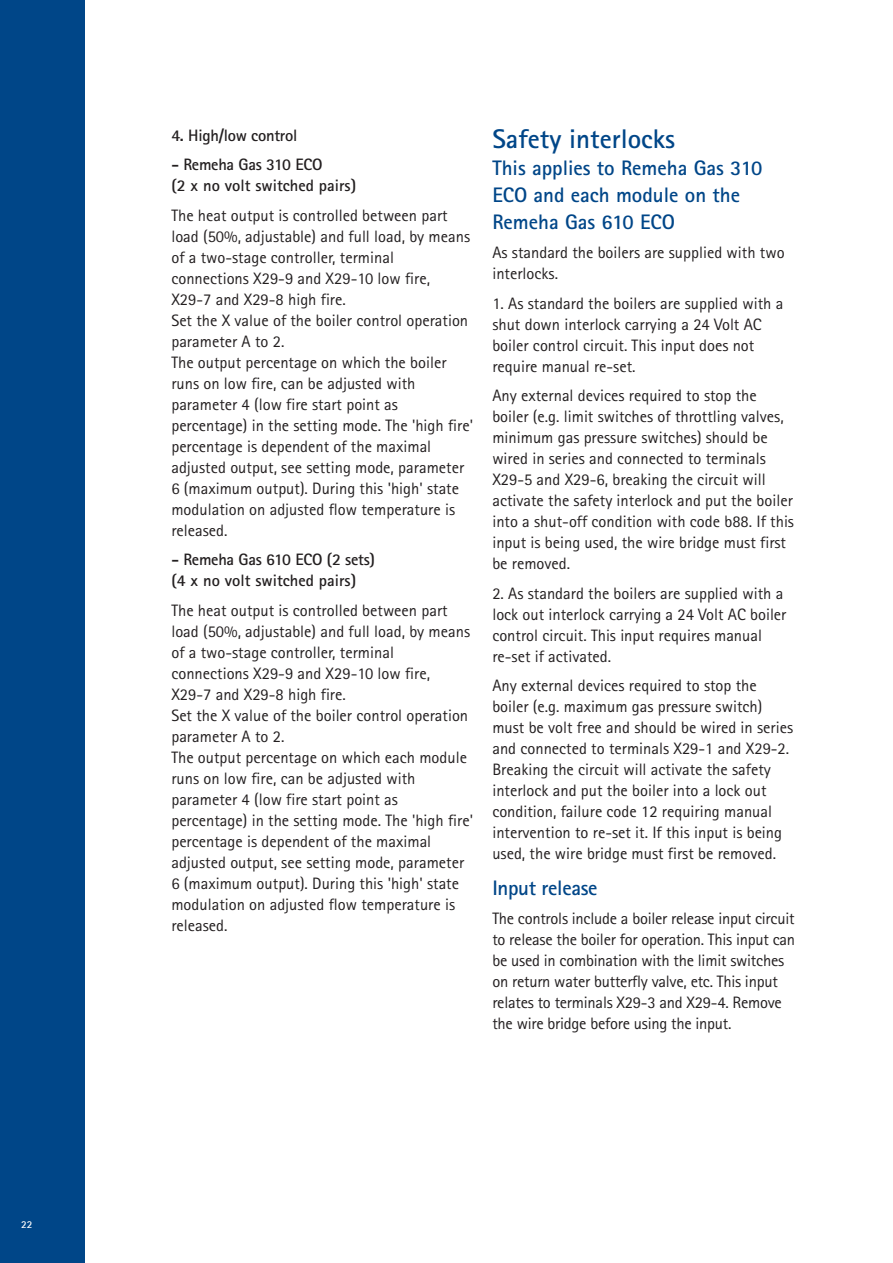
<style>
.page{position:relative;width:893px;height:1263px;background:#fff}
.page>*{position:absolute;margin:0;border:0;box-sizing:border-box;transform-origin:0 0}
.t1{font:700 27px "Rotis Sans Serif";color:#004688}
.t2{font:700 21px/27px "Rotis Sans Serif";color:#004688}
.t3{font:16.5px/21px "Rotis Sans Serif";color:#231f20}
.t4{font:700 16.5px/21px "Rotis Sans Serif";letter-spacing:-.015em;color:#231f20}
.t5{font:700 10.5px "Rotis Sans Serif";color:#fff}
</style>
<div class="page">
<div style="left:0;top:0;width:85px;height:1263px;background:#004688"></div>
<p class="t5" style="left:21px;top:1220px;width:13px">22</p>
<p class="t4" style="left:171px;top:126px;width:127px">4. High/low control</p>
<p class="t4" style="left:171px;top:156px;width:186px">- Remeha Gas 310 ECO<br>(2 x no volt switched pairs)</p>
<p class="t3" style="left:171px;top:206px;width:303px">The heat output is controlled between part load (50%, adjustable) and full load, by means of a two-stage controller, terminal connections X29-9 and X29-10 low fire, X29-7 and X29-8 high fire.<br>Set the X value of the boiler control operation parameter A to 2.<br>The output percentage on which the boiler runs on low fire, can be adjusted with parameter 4 (low fire start point as percentage) in the setting mode. The 'high fire' percentage is dependent of the maximal adjusted output, see setting mode, parameter 6 (maximum output). During this 'high' state modulation on adjusted flow temperature is released.</p>
<p class="t4" style="left:171px;top:551px;width:205px">- Remeha Gas 610 ECO (2 sets) (4 x no volt switched pairs)</p>
<p class="t3" style="left:171px;top:601px;width:303px">The heat output is controlled between part load (50%, adjustable) and full load, by means of a two-stage controller, terminal connections X29-9 and X29-10 low fire, X29-7 and X29-8 high fire.<br>Set the X value of the boiler control operation parameter A to 2.<br>The output percentage on which each module runs on low fire, can be adjusted with parameter 4 (low fire start point as percentage) in the setting mode. The 'high fire' percentage is dependent of the maximal adjusted output, see setting mode, parameter 6 (maximum output). During this 'high' state modulation on adjusted flow temperature is released.</p>
<h1 class="t1" style="left:492px;top:129px;width:184px">Safety interlocks</h1>
<p class="t2" style="left:492px;top:156px;width:272px">This applies to Remeha Gas 310<br>ECO and each module on the<br>Remeha Gas 610 ECO</p>
<p class="t3" style="left:492px;top:244px;width:294px">As standard the boilers are supplied with two interlocks.</p>
<p class="t3" style="left:492px;top:294px;width:292px">1. As standard the boilers are supplied with a shut down interlock carrying a 24 Volt AC boiler control circuit. This input does not require manual re-set.</p>
<p class="t3" style="left:492px;top:387px;width:303px">Any external devices required to stop the boiler (e.g. limit switches of throttling valves, minimum gas pressure switches) should be wired in series and connected to terminals X29-5 and X29-6, breaking the circuit will activate the safety interlock and put the boiler into a shut-off condition with code b88. If this input is being used, the wire bridge must first be removed.</p>
<p class="t3" style="left:492px;top:584px;width:296px">2. As standard the boilers are supplied with a lock out interlock carrying a 24 Volt AC boiler control circuit. This input requires manual re-set if activated.</p>
<p class="t3" style="left:492px;top:677px;width:302px">Any external devices required to stop the boiler (e.g. maximum gas pressure switch) must be volt free and should be wired in series and connected to terminals X29-1 and X29-2.<br>Breaking the circuit will activate the safety interlock and put the boiler into a lock out condition, failure code 12 requiring manual intervention to re-set it. If this input is being used, the wire bridge must first be removed.</p>
<p class="t2" style="left:492px;top:876px;width:107px">Input release</p>
<p class="t3" style="left:492px;top:910px;width:304px">The controls include a boiler release input circuit to release the boiler for operation. This input can be used in combination with the limit switches on return water butterfly valve, etc. This input relates to terminals X29-3 and X29-4. Remove the wire bridge before using the input.</p>
</div>
